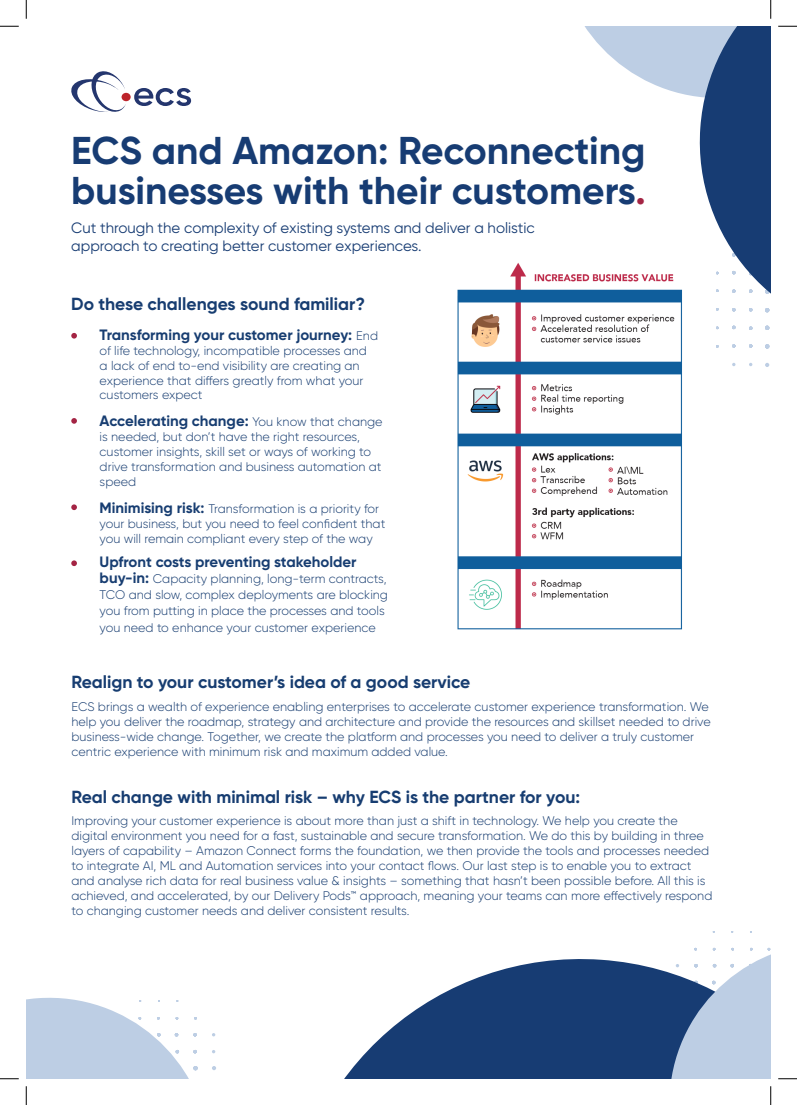
<style>
.page{position:relative;width:797px;height:1105px;background:#fff}
.page>*{position:absolute;margin:0;border:0;box-sizing:border-box;transform-origin:0 0}
.t1{font:700 38.75px "Gilroy";color:#173c73}
.t2{font:700 17.5px "Gilroy";color:#173d71}
.t3{font:700 15px "Gilroy";color:#173d71}
.t4{font:15px "Gilroy";color:#173c73}
.t5{font:300 12.5px/15px "Gilroy";color:#173d71}
.s1{color:#a42444}
.s2{font-weight:300;font-size:12.5px}
.s3{font-weight:700;font-size:15px}
</style>
<div class="page">
<svg style="left:344px;top:959px;width:319px;height:120px;fill:#173c73"></svg>
<svg style="left:663px;top:931px;width:107px;height:148px"></svg>
<svg style="left:26px;top:997px;width:190px;height:82px"></svg>
<svg style="left:134px;top:88px;width:57px;height:18px"></svg>
<div style="left:122px;top:93px;width:9px;height:8px;background:#bd242b;border-radius:50%"></div>
<svg style="left:71px;top:71px;width:55px;height:41px"></svg>
<svg style="left:71px;top:333px;width:6px;height:6px"></svg>
<svg style="left:71px;top:560px;width:6px;height:6px"></svg>
<svg style="left:71px;top:418px;width:6px;height:6px"></svg>
<svg style="left:71px;top:504px;width:6px;height:6px"></svg>
<svg style="left:584px;top:26px;width:186px;height:341px"></svg>
<img style="left:457px;top:255px;width:247px;height:375px">
<svg style="left:0;top:25px;width:19px;height:2px"></svg>
<svg style="left:778px;top:25px;width:19px;height:2px"></svg>
<svg style="left:0;top:1078px;width:19px;height:1px"></svg>
<svg style="left:778px;top:1078px;width:19px;height:1px"></svg>
<svg style="left:25px;top:0;width:2px;height:19px"></svg>
<svg style="left:25px;top:1086px;width:2px;height:19px"></svg>
<svg style="left:770px;top:0;width:1px;height:19px"></svg>
<svg style="left:770px;top:1086px;width:1px;height:19px"></svg>
<p class="t1" style="left:71px;top:126px;width:575px">ECS and Amazon: Reconnecting</p>
<p class="t1" style="left:71px;top:166px;width:576px">businesses with their customers<span class="s1">.</span></p>
<p class="t4" style="left:71px;top:218px;width:465px">Cut through the complexity of existing systems and deliver a holistic</p>
<p class="t4" style="left:71px;top:236px;width:352px">approach to creating better customer experiences.</p>
<p class="t2" style="left:71px;top:293px;width:295px">Do these challenges sound familiar?</p>
<p class="t3" style="left:100px;top:326px;width:280px">Transforming your customer journey: <span class="s2">End</span></p>
<p class="t5" style="left:100px;top:343px;width:269px">of life technology, incompatible processes and a lack of end to-end visibility are creating an experience that differs greatly from what your</p>
<p class="t5" style="left:100px;top:387px;width:104px">customers expect</p>
<p class="t3" style="left:100px;top:411px;width:284px">Accelerating change: <span class="s2">You know that change</span></p>
<p class="t5" style="left:100px;top:429px;width:283px">is needed, but don’t have the right resources, customer insights, skill set or ways of working to drive transformation and business automation at speed</p>
<p class="t5" style="left:100px;top:501px;width:287px"><span class="s3">Minimising risk:</span> Transformation is a priority for your business, but you need to feel confident that you will remain compliant every step of the way</p>
<p class="t3" style="left:100px;top:552px;width:258px">Upfront costs preventing stakeholder</p>
<p class="t5" style="left:100px;top:570px;width:290px;line-height:16.2px"><span class="s3">buy-in:</span> Capacity planning, long-term contracts, TCO and slow, complex deployments are blocking you from putting in place the processes and tools you need to enhance your customer experience</p>
<p class="t2" style="left:71px;top:671px;width:400px">Realign to your customer’s idea of a good service</p>
<p class="t5" style="left:71px;top:698px;width:639px">ECS brings a wealth of experience enabling enterprises to accelerate customer experience transformation. We</p>
<p class="t5" style="left:71px;top:713px;width:640px">help you deliver the roadmap, strategy and architecture and provide the resources and skillset needed to drive</p>
<p class="t5" style="left:71px;top:728px;width:624px">business-wide change. Together, we create the platform and processes you need to deliver a truly customer</p>
<p class="t5" style="left:71px;top:743px;width:378px">centric experience with minimum risk and maximum added value.</p>
<p class="t2" style="left:71px;top:786px;width:510px">Real change with minimal risk – why ECS is the partner for you:</p>
<p class="t5" style="left:71px;top:813px;width:642px">Improving your customer experience is about more than just a shift in technology. We help you create the digital environment you need for a fast, sustainable and secure transformation. We do this by building in three layers of capability – Amazon Connect forms the foundation, we then provide the tools and processes needed to integrate AI, ML and Automation services into your contact flows. Our last step is to enable you to extract and analyse rich data for real business value &amp; insights – something that hasn’t been possible before. All this is achieved, and accelerated, by our Delivery Pods™ approach, meaning your teams can more effectively respond to changing customer needs and deliver consistent results.</p>
</div>
